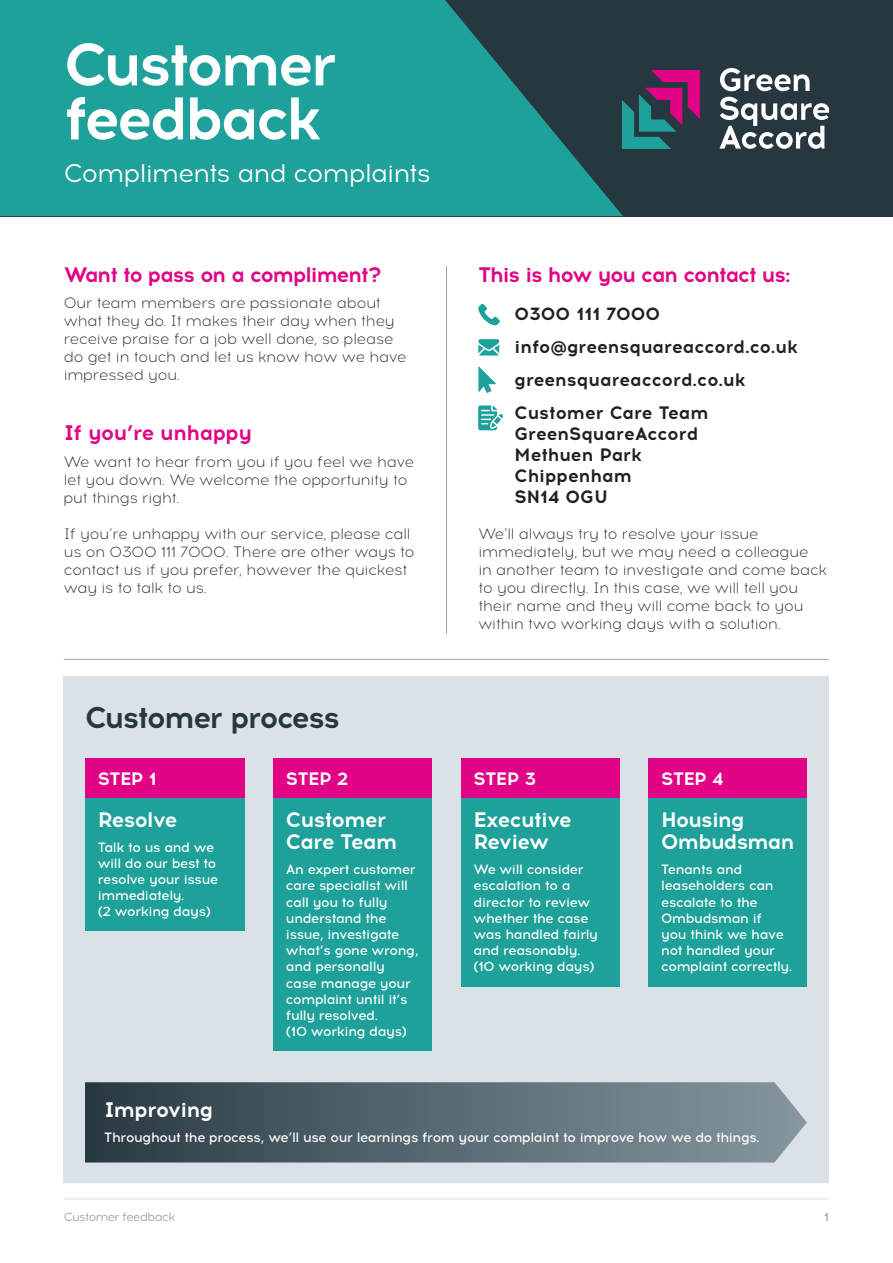
<style>
.page{position:relative;width:893px;height:1263px;background:#fff}
.page>*{position:absolute;margin:0;border:0;box-sizing:border-box;transform-origin:0 0}
.t1{font:700 60px/54px "Acrom";letter-spacing:-.055em;color:#fff}
.t2{font:700 30px "Acrom";letter-spacing:-.05em;color:#27373f}
.t3{font:25.5px "Acrom";letter-spacing:-.025em;color:#fff}
.t4{font:700 21px/22.5px "Acrom";letter-spacing:-.025em;color:#fff}
.t5{font:700 21px "Acrom";letter-spacing:-.045em;color:#e10285}
.t6{font:700 21px "Acrom";letter-spacing:-.025em;color:#e10285}
.t7{font:700 18px/33px "Acrom";color:#231f20}
.t8{font:700 18px "Acrom";letter-spacing:-.025em;color:#fff}
.t9{font:300 15px/18px "Acrom";letter-spacing:-.01em;color:#231f20}
.t10{font:500 13.5px/16.2px "Acrom";letter-spacing:-.025em;color:#fff}
.t11{font:12px "Acrom";letter-spacing:-.05em;color:#9da5ab}
.t12{font:500 12px "Acrom";color:#9da5ab}
</style>
<div class="page">
<hr style="left:64px;top:1199px;width:765px;height:1px;background:#dae2e7">
<div style="left:64px;top:676px;width:765px;height:507px;background:#dae2e7"></div>
<hr style="left:446px;top:266px;width:1px;height:368px;background:#9da5ab">
<hr style="left:64px;top:659px;width:765px;height:1px;background:#9da5ab">
<svg style="left:478px;top:304px;width:22px;height:21px"></svg>
<svg style="left:478px;top:339px;width:21px;height:16px"></svg>
<svg style="left:478px;top:367px;width:18px;height:26px"></svg>
<svg style="left:85px;top:1082px;width:722px;height:80px;background:#5a6b73"></svg>
<svg style="left:478px;top:405px;width:25px;height:25px"></svg>
<div style="left:0;top:0;width:893px;height:216px;background:#27373f"></div>
<svg style="left:0;top:0;width:623px;height:216px;background:#1f918d"></svg>
<svg style="left:622px;top:70px;width:78px;height:79px"></svg>
<svg style="left:720px;top:68px;width:90px;height:23px"></svg>
<svg style="left:719px;top:97px;width:110px;height:52px"></svg>
<div style="left:273px;top:798px;width:159px;height:253px;background:#1ea19a"></div>
<div style="left:461px;top:798px;width:159px;height:188px;background:#1ea19a"></div>
<div style="left:648px;top:798px;width:159px;height:188px;background:#1ea19a"></div>
<div style="left:85px;top:798px;width:160px;height:133px;background:#1ea19a"></div>
<div style="left:85px;top:758px;width:160px;height:40px;background:#e10285"></div>
<div style="left:273px;top:758px;width:159px;height:40px;background:#e10285"></div>
<div style="left:461px;top:758px;width:159px;height:40px;background:#e10285"></div>
<div style="left:648px;top:758px;width:159px;height:40px;background:#e10285"></div>
<h1 class="t1" style="left:64px;top:38px;width:275px">Customer feedback</h1>
<h3 class="t3" style="left:64px;top:157px;width:369px">Compliments and complaints</h3>
<h3 class="t5" style="left:64px;top:259px;width:319px">Want to pass on a compliment?</h3>
<p class="t9" style="left:64px;top:295px;width:344px">Our team members are passionate about what they do. It makes their day when they receive praise for a job well done, so please do get in touch and let us know how we have impressed you.</p>
<h3 class="t6" style="left:64px;top:418px;width:190px">If you’re unhappy</h3>
<p class="t9" style="left:64px;top:453px;width:352px">We want to hear from you if you feel we have let you down. We welcome the opportunity to put things right.</p>
<p class="t9" style="left:64px;top:525px;width:352px">If you’re unhappy with our service, please call us on 0300 111 7000. There are other ways to contact us if you prefer, however the quickest way is to talk to us.</p>
<h2 class="t2" style="left:85px;top:696px;width:256px">Customer process</h2>
<h3 class="t5" style="left:478px;top:259px;width:314px">This is how you can contact us:</h3>
<p class="t7" style="left:514px;top:297px;width:285px">0300 111 7000 info@greensquareaccord.co.uk greensquareaccord.co.uk<br>Customer Care Team</p>
<p class="t7" style="left:514px;top:423px;width:185px;line-height:21px">GreenSquareAccord<br>Methuen Park<br>Chippenham<br>SN14 0GU</p>
<p class="t9" style="left:478px;top:525px;width:350px">We’ll always try to resolve your issue immediately, but we may need a colleague<br>in another team to investigate and come back to you directly. In this case, we will tell you their name and they will come back to you within two working days with a solution.</p>
<p class="t8" style="left:98px;top:766px;width:60px">STEP 1</p>
<p class="t8" style="left:286px;top:766px;width:64px">STEP 2</p>
<p class="t8" style="left:474px;top:766px;width:64px">STEP 3</p>
<p class="t8" style="left:661px;top:766px;width:64px">STEP 4</p>
<h3 class="t4" style="left:98px;top:809px;width:81px">Resolve</h3>
<p class="t10" style="left:98px;top:839px;width:122px">Talk to us and we will do our best to resolve your issue immediately.<br>(2 working days)</p>
<h3 class="t4" style="left:286px;top:809px;width:113px">Customer<br>Care Team</h3>
<p class="t10" style="left:286px;top:862px;width:134px">An expert customer care specialist will call you to fully understand the issue, investigate what’s gone wrong, and personally case manage your complaint until it’s fully resolved.<br>(10 working days)</p>
<h3 class="t4" style="left:474px;top:809px;width:100px">Executive<br>Review</h3>
<p class="t10" style="left:474px;top:862px;width:126px">We will consider escalation to a director to review whether the case was handled fairly and reasonably. (10 working days)</p>
<h3 class="t4" style="left:661px;top:809px;width:135px">Housing<br>Ombudsman</h3>
<p class="t10" style="left:661px;top:862px;width:133px">Tenants and leaseholders can escalate to the<br>Ombudsman if<br>you think we have not handled your complaint correctly.</p>
<h3 class="t4" style="left:104px;top:1099px;width:111px">Improving</h3>
<p class="t10" style="left:104px;top:1129px;width:657px">Throughout the process, we’ll use our learnings from your complaint to improve how we do things.</p>
<p class="t11" style="left:64px;top:1209px;width:113px">Customer feedback</p>
<p class="t12" style="left:824px;top:1209px;width:6px">1</p>
</div>
